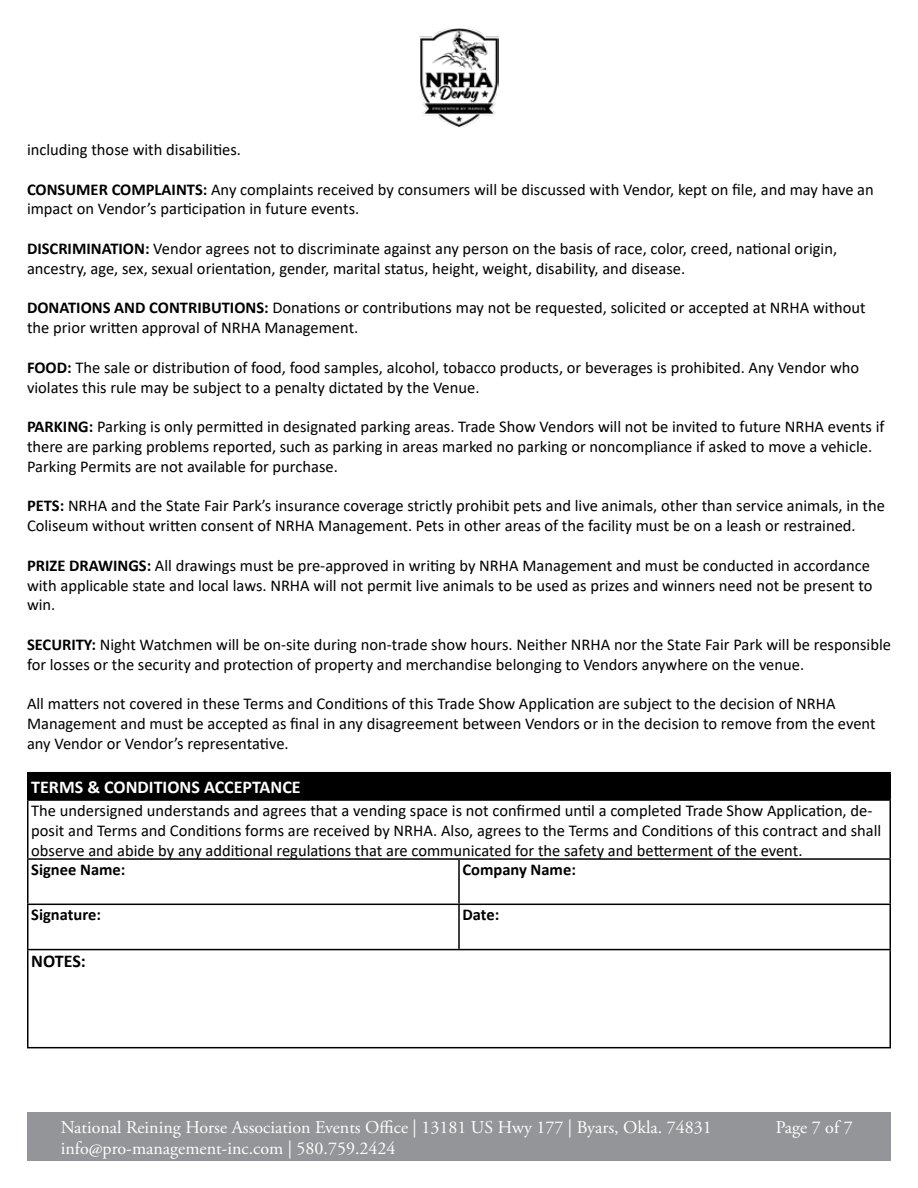
<style>
.page{position:relative;width:918px;height:1188px;background:#fff}
.page>*{position:absolute;margin:0;border:0;box-sizing:border-box;transform-origin:0 0}
.t1{font:18px/21.6px "Adobe Garamond Pro";color:#fff}
.t2{font:700 18px "Calibri";color:#fff}
.t3{font:700 18px "Calibri";letter-spacing:-.005em;color:#000}
.t4{font:16.5px/19.8px "Calibri";color:#000}
.t5{font:700 16.5px "Calibri";color:#000}
.s1{font-weight:700}
</style>
<div class="page">
<div style="left:27px;top:1113px;width:864px;height:48px;background:#939598"></div>
<img style="left:419px;top:28px;width:80px;height:99px">
<div style="left:28px;top:773px;width:862px;height:27px;background:#000"></div>
<hr style="left:27px;top:772px;width:432px;height:1px;background:#000">
<svg style="left:27px;top:773px;width:1px;height:26px"></svg>
<hr style="left:459px;top:772px;width:432px;height:1px;background:#000">
<svg style="left:890px;top:773px;width:1px;height:26px"></svg>
<hr style="left:27px;top:799px;width:432px;height:2px;background:#000">
<hr style="left:27px;top:801px;width:1px;height:57px;background:#000">
<hr style="left:459px;top:799px;width:432px;height:2px;background:#000">
<hr style="left:890px;top:801px;width:1px;height:57px;background:#000">
<hr style="left:27px;top:858px;width:432px;height:2px;background:#000">
<hr style="left:27px;top:860px;width:1px;height:44px;background:#000">
<hr style="left:459px;top:858px;width:432px;height:2px;background:#000">
<hr style="left:458px;top:860px;width:2px;height:44px;background:#000">
<hr style="left:890px;top:860px;width:1px;height:44px;background:#000">
<hr style="left:27px;top:904px;width:432px;height:1px;background:#000">
<hr style="left:27px;top:905px;width:1px;height:44px;background:#000">
<hr style="left:459px;top:904px;width:432px;height:1px;background:#000">
<hr style="left:458px;top:905px;width:2px;height:44px;background:#000">
<hr style="left:890px;top:905px;width:1px;height:44px;background:#000">
<hr style="left:27px;top:949px;width:432px;height:1px;background:#000">
<hr style="left:27px;top:950px;width:1px;height:97px;background:#000">
<hr style="left:459px;top:949px;width:432px;height:1px;background:#000">
<hr style="left:890px;top:950px;width:1px;height:97px;background:#000">
<hr style="left:27px;top:1047px;width:432px;height:1px;background:#000">
<hr style="left:459px;top:1047px;width:432px;height:1px;background:#000">
<p class="t4" style="left:27px;top:139px;width:216px">including those with disabilities.</p>
<p class="t4" style="left:27px;top:179px;width:848px"><span class="s1">CONSUMER COMPLAINTS:</span> Any complaints received by consumers will be discussed with Vendor, kept on file, and may have an impact on Vendor’s participation in future events.</p>
<p class="t4" style="left:27px;top:238px;width:812px"><span class="s1">DISCRIMINATION:</span> Vendor agrees not to discriminate against any person on the basis of race, color, creed, national origin, ancestry, age, sex, sexual orientation, gender, marital status, height, weight, disability, and disease.</p>
<p class="t4" style="left:27px;top:298px;width:840px"><span class="s1">DONATIONS AND CONTRIBUTIONS:</span> Donations or contributions may not be requested, solicited or accepted at NRHA without the prior written approval of NRHA Management.</p>
<p class="t4" style="left:27px;top:357px;width:834px"><span class="s1">FOOD:</span> The sale or distribution of food, food samples, alcohol, tobacco products, or beverages is prohibited. Any Vendor who violates this rule may be subject to a penalty dictated by the Venue.</p>
<p class="t4" style="left:27px;top:416px;width:859px"><span class="s1">PARKING:</span> Parking is only permitted in designated parking areas. Trade Show Vendors will not be invited to future NRHA events if there are parking problems reported, such as parking in areas marked no parking or noncompliance if asked to move a vehicle.<br>Parking Permits are not available for purchase.</p>
<p class="t4" style="left:27px;top:496px;width:860px"><span class="s1">PETS:</span> NRHA and the State Fair Park’s insurance coverage strictly prohibit pets and live animals, other than service animals, in the<br>Coliseum without written consent of NRHA Management. Pets in other areas of the facility must be on a leash or restrained.</p>
<p class="t4" style="left:27px;top:555px;width:847px"><span class="s1">PRIZE DRAWINGS:</span> All drawings must be pre-approved in writing by NRHA Management and must be conducted in accordance with applicable state and local laws. NRHA will not permit live animals to be used as prizes and winners need not be present to win.</p>
<p class="t4" style="left:27px;top:634px;width:866px"><span class="s1">SECURITY:</span> Night Watchmen will be on-site during non-trade show hours. Neither NRHA nor the State Fair Park will be responsible for losses or the security and protection of property and merchandise belonging to Vendors anywhere on the venue.</p>
<p class="t4" style="left:27px;top:694px;width:850px">All matters not covered in these Terms and Conditions of this Trade Show Application are subject to the decision of NRHA<br>Management and must be accepted as final in any disagreement between Vendors or in the decision to remove from the event any Vendor or Vendor’s representative.</p>
<p class="t2" style="left:31px;top:774px;width:271px">TERMS &amp; CONDITIONS ACCEPTANCE</p>
<p class="t4" style="left:31px;top:800px;width:852px">The undersigned understands and agrees that a vending space is not confirmed until a completed Trade Show Application, de&shy;posit and Terms and Conditions forms are received by NRHA. Also, agrees to the Terms and Conditions of this contract and shall observe and abide by any additional regulations that are communicated for the safety and betterment of the event.</p>
<p class="t5" style="left:31px;top:858px;width:96px">Signee Name:</p>
<p class="t5" style="left:463px;top:858px;width:115px">Company Name:</p>
<p class="t5" style="left:31px;top:903px;width:71px">Signature:</p>
<p class="t5" style="left:463px;top:903px;width:38px">Date:</p>
<p class="t3" style="left:31px;top:948px;width:56px">NOTES:</p>
<p class="t1" style="left:61px;top:1117px;width:653px">National Reining Horse Association Events Office | 13181 US Hwy 177 | Byars, Okla. 74831 info@pro-management-inc.com | 580.759.2424</p>
<p class="t1" style="left:776px;top:1117px;width:79px">Page 7 of 7</p>
</div>
